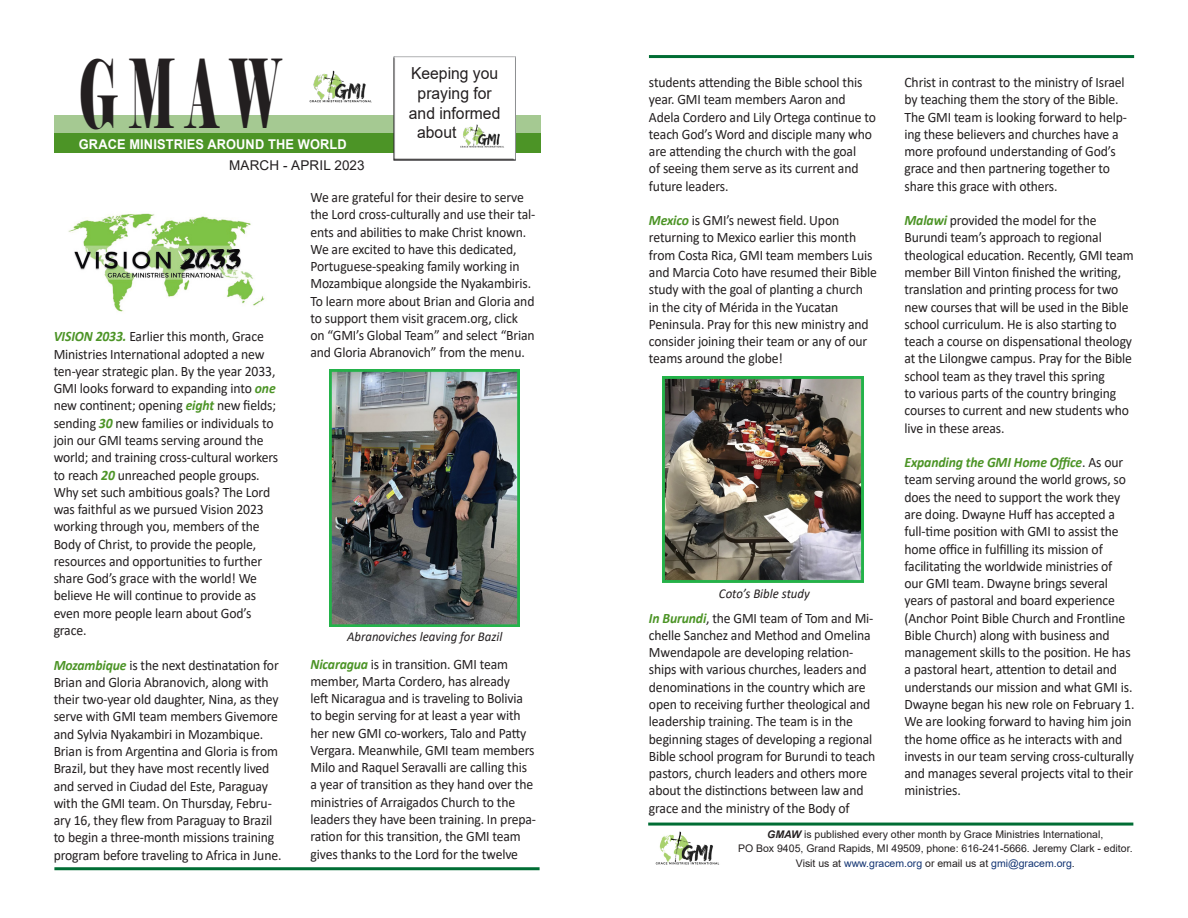
<style>
.page{position:relative;width:1188px;height:918px;background:#fff}
.page>*{position:absolute;margin:0;border:0;box-sizing:border-box;transform-origin:0 0}
.t1{font:94.5px "Elephant";color:#231f20;scale:.46 1}
.t2{font:16.5px "Arial";color:#231f20;scale:.95 1}
.t3{font:14.4px/17.2px "Calibri";letter-spacing:-.01em;color:#231f20;scale:.95 1}
.t4{font:italic 13.5px "Calibri";color:#231f20;scale:.95 1}
.t5{font:700 13.5px "Arial";letter-spacing:.01em;color:#fff;scale:.95 1}
.t6{font:13.5px "Arial";letter-spacing:.01em;color:#231f20}
.t7{font:10.5px "Arial";color:#231f20}
.t8{font:10.5px "Arial";color:#113372}
.s1{font-weight:700;font-style:italic;color:#4c9426}
.s2{font-weight:700;font-style:italic}
.s3{color:#231f20}
</style>
<div class="page">
<hr style="left:649px;top:55px;width:485px;height:3px;background:#006d34">
<img style="left:655px;top:831px;width:65px;height:34px">
<hr style="left:54px;top:867px;width:486px;height:3px;background:#006d34">
<hr style="left:648px;top:823px;width:485px;height:3px;background:#006d34">
<div style="left:54px;top:115px;width:486px;height:19px;background:#a5c992"></div>
<div style="left:54px;top:134px;width:486px;height:19px;background:#4c9426"></div>
<div style="left:392px;top:56px;width:124px;height:108px;background:#231f20;opacity:.75"></div>
<img style="left:309px;top:70px;width:63px;height:32px">
<img style="left:460px;top:125px;width:44px;height:22px">
<img style="left:68px;top:213px;width:197px;height:99px">
<img style="left:330px;top:369px;width:190px;height:257px">
<img style="left:663px;top:377px;width:201px;height:205px">
<p class="t1" style="left:79px;top:35px;width:440px">G M A W</p>
<p class="t5" style="left:79px;top:134px;width:284px">GRACE MINISTRIES AROUND THE WORLD</p>
<p class="t6" style="left:229px;top:156px;width:137px">MARCH - APRIL 2023</p>
<p class="t2" style="left:411px;top:62px;width:93px">Keeping you</p>
<p class="t2" style="left:418px;top:82px;width:79px">praying for</p>
<p class="t2" style="left:409px;top:101px;width:98px">and informed</p>
<p class="t3" style="left:54px;top:328px;width:238px"><span class="s1">VISION 2033.</span> Earlier this month, Grace Ministries International adopted a new ten-year strategic plan. By the year 2033, GMI looks forward to expanding into <span class="s1">one </span>new continent; opening <span class="s1">eight</span> new fields; sending <span class="s1">30</span> new families or individuals to join our GMI teams serving around the world; and training cross-cultural workers to reach <span class="s1">20</span> unreached people groups.<br>Why set such ambitious goals? The Lord was faithful as we pursued Vision 2023 working through you, members of the Body of Christ, to provide the people, resources and opportunities to further share God’s grace with the world! We</p>
<p class="t3" style="left:54px;top:587px;width:215px">believe He will continue to provide as even more people learn about God’s grace.</p>
<p class="t3" style="left:54px;top:656px;width:241px"><span class="s1">Mozambique</span> is the next destinatation for Brian and Gloria Abranovich, along with their two-year old daughter, Nina, as they serve with GMI team members Givemore and Sylvia Nyakambiri in Mozambique.<br>Brian is from Argentina and Gloria is from Brazil, but they have most recently lived and served in Ciudad del Este, Paraguay with the GMI team. On Thursday, Febru&shy;ary 16, they flew from Paraguay to Brazil to begin a three-month missions training program before traveling to Africa in June.</p>
<p class="t3" style="left:310px;top:188px;width:238px">We are grateful for their desire to serve the Lord cross-culturally and use their tal&shy;ents and abilities to make Christ known.<br>We are excited to have this dedicated, Portuguese-speaking family working in Mozambique alongside the Nyakambiris.<br>To learn more about Brian and Gloria and to support them visit gracem.org, click on “GMI’s Global Team” and select “Brian and Gloria Abranovich” from the menu.</p>
<p class="t4" style="left:347px;top:627px;width:165px">Abranoviches leaving for Bazil</p>
<p class="t3" style="left:310px;top:655px;width:239px"><span class="s1">Nicaragua</span> is in transition. GMI team member, Marta Cordero, has already<br>left Nicaragua and is traveling to Bolivia to begin serving for at least a year with her new GMI co-workers, Talo and Patty Vergara. Meanwhile, GMI team members Milo and Raquel Seravalli are calling this a year of transition as they hand over the ministries of Arraigados Church to the leaders they have been training. In prepa&shy;ration for this transition, the GMI team gives thanks to the Lord for the twelve</p>
<p class="t3" style="left:649px;top:73px;width:240px">students attending the Bible school this year. GMI team members Aaron and Adela Cordero and Lily Ortega continue to teach God’s Word and disciple many who are attending the church with the goal<br>of seeing them serve as its current and future leaders.</p>
<p class="t3" style="left:649px;top:211px;width:241px"><span class="s1">Mexico</span> is GMI’s newest field. Upon returning to Mexico earlier this month from Costa Rica, GMI team members Luis and Marcia Coto have resumed their Bible study with the goal of planting a church<br>in the city of Mérida in the Yucatan Peninsula. Pray for this new ministry and consider joining their team or any of our teams around the globe!</p>
<p class="t4" style="left:719px;top:584px;width:97px">Coto’s Bible study</p>
<p class="t3" style="left:649px;top:609px;width:240px"><span class="s1">In Burundi</span>, the GMI team of Tom and Mi&shy;chelle Sanchez and Method and Omelina Mwendapole are developing relation&shy;ships with various churches, leaders and denominations in the country which are open to receiving further theological and leadership training. The team is in the beginning stages of developing a regional Bible school program for Burundi to teach pastors, church leaders and others more about the distinctions between law and grace and the ministry of the Body of</p>
<p class="t3" style="left:904px;top:73px;width:236px">Christ in contrast to the ministry of Israel by teaching them the story of the Bible.<br>The GMI team is looking forward to help&shy;ing these believers and churches have a more profound understanding of God’s grace and then partnering together to share this grace with others.</p>
<p class="t3" style="left:904px;top:211px;width:243px"><span class="s1">Malawi</span> provided the model for the Burundi team’s approach to regional theological education. Recently, GMI team member Bill Vinton finished the writing, translation and printing process for two new courses that will be used in the Bible school curriculum. He is also starting to teach a course on dispensational theology at the Lilongwe campus. Pray for the Bible school team as they travel this spring<br>to various parts of the country bringing courses to current and new students who live in these areas.</p>
<p class="t3" style="left:904px;top:453px;width:244px"><span class="s1">Expanding the GMI Home Office</span>. As our team serving around the world grows, so does the need to support the work they are doing. Dwayne Huff has accepted a full-time position with GMI to assist the home office in fulfilling its mission of facilitating the worldwide ministries of our GMI team. Dwayne brings several years of pastoral and board experience (Anchor Point Bible Church and Frontline Bible Church) along with business and management skills to the position. He has a pastoral heart, attention to detail and understands our mission and what GMI is.<br>Dwayne began his new role on February 1.<br>We are looking forward to having him join the home office as he interacts with and invests in our team serving cross-culturally and manages several projects vital to their ministries.</p>
<p class="t7" style="left:767px;top:827px;width:338px"><span class="s2">GMAW</span> is published every other month by Grace Ministries International,</p>
<p class="t7" style="left:738px;top:841px;width:396px">PO Box 9405, Grand Rapids, MI 49509, phone: 616-241-5666. Jeremy Clark - editor.</p>
<p class="t8" style="left:796px;top:856px;width:280px"><span class="s3">Visit us at</span> www.gracem.org <span class="s3">or email us at</span> gmi@gracem.org<span class="s3">.</span></p>
</div>
